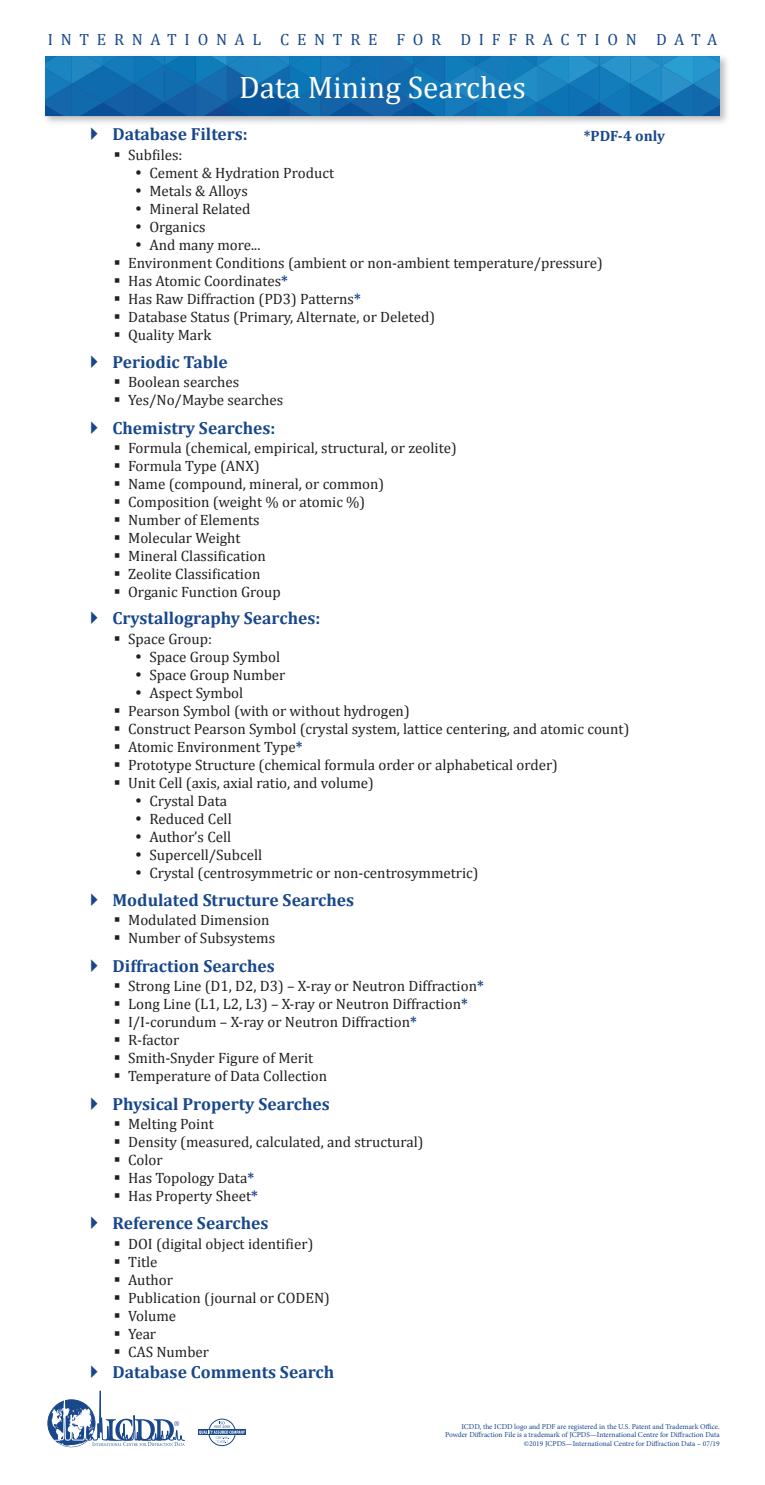
<style>
.page{position:relative;width:765px;height:1485px;background:#fff}
.page>*{position:absolute;margin:0;border:0;box-sizing:border-box;transform-origin:0 0}
.t1{font:31.25px "Cambria";color:#fff}
.t2{font:700 17.5px "Cambria";color:#18478c}
.t3{font:16.25px "Cambria";letter-spacing:.475em;color:#18478c}
.t4{font:15px "Cambria";color:#231f20}
.t5{font:700 15px "Cambria";color:#18478c}
.t6{font:7.5px/8.8px "Minion Pro";color:#18478c;text-align:right}
.s1{font-weight:700;color:#18478c}
</style>
<div class="page">
<div style="left:208px;top:1419px;width:28px;height:27px;border:1px solid #18478c;border-radius:50%"></div>
<div style="left:198px;top:1429px;width:48px;height:6px;background:#18478c"></div>
<svg style="left:199px;top:1421px;width:46px;height:22px"></svg>
<svg style="left:51px;top:1391px;width:134px;height:56px"></svg>
<div style="left:42px;top:53px;width:689px;height:74px;background:#231f20;opacity:.3"></div>
<svg style="left:45px;top:56px;width:675px;height:60px;background:#1473b3"></svg>
<p class="t3" style="left:48px;top:30px;width:671px">INTERNATIONAL CENTRE FOR DIFFRACTION DATA</p>
<h1 class="t1" style="left:239px;top:69px;width:288px">Data Mining Searches</h1>
<p class="t2" style="left:113px;top:122px;width:137px">Database Filters:</p>
<p class="t4" style="left:114px;top:146px;width:70px">▪ Subfiles:</p>
<p class="t4" style="left:135px;top:164px;width:201px">• Cement &amp; Hydration Product</p>
<p class="t4" style="left:135px;top:182px;width:114px">• Metals &amp; Alloys</p>
<p class="t4" style="left:135px;top:200px;width:117px">• Mineral Related</p>
<p class="t4" style="left:135px;top:218px;width:72px">• Organics</p>
<p class="t4" style="left:135px;top:236px;width:127px">• And many more...</p>
<p class="t4" style="left:114px;top:254px;width:491px">▪ Environment Conditions (ambient or non-ambient temperature/pressure)</p>
<p class="t4" style="left:114px;top:272px;width:176px">▪ Has Atomic Coordinates<span class="s1">*</span></p>
<p class="t4" style="left:114px;top:290px;width:249px">▪ Has Raw Diffraction (PD3) Patterns<span class="s1">*</span></p>
<p class="t4" style="left:114px;top:308px;width:323px">▪ Database Status (Primary, Alternate, or Deleted)</p>
<p class="t4" style="left:114px;top:326px;width:99px">▪ Quality Mark</p>
<p class="t2" style="left:113px;top:350px;width:117px">Periodic Table</p>
<p class="t4" style="left:114px;top:373px;width:127px">▪ Boolean searches</p>
<p class="t4" style="left:114px;top:391px;width:171px">▪ Yes/No/Maybe searches</p>
<p class="t2" style="left:113px;top:416px;width:164px">Chemistry Searches:</p>
<p class="t4" style="left:114px;top:439px;width:345px">▪ Formula (chemical, empirical, structural, or zeolite)</p>
<p class="t4" style="left:114px;top:457px;width:147px">▪ Formula Type (ANX)</p>
<p class="t4" style="left:114px;top:475px;width:272px">▪ Name (compound, mineral, or common)</p>
<p class="t4" style="left:114px;top:493px;width:253px">▪ Composition (weight % or atomic %)</p>
<p class="t4" style="left:114px;top:511px;width:147px">▪ Number of Elements</p>
<p class="t4" style="left:114px;top:529px;width:128px">▪ Molecular Weight</p>
<p class="t4" style="left:114px;top:547px;width:154px">▪ Mineral Classification</p>
<p class="t4" style="left:114px;top:565px;width:148px">▪ Zeolite Classification</p>
<p class="t4" style="left:114px;top:583px;width:169px">▪ Organic Function Group</p>
<p class="t2" style="left:113px;top:606px;width:209px">Crystallography Searches:</p>
<p class="t4" style="left:114px;top:630px;width:100px">▪ Space Group:</p>
<p class="t4" style="left:135px;top:648px;width:147px">• Space Group Symbol</p>
<p class="t4" style="left:135px;top:666px;width:152px">• Space Group Number</p>
<p class="t4" style="left:135px;top:684px;width:110px">• Aspect Symbol</p>
<p class="t4" style="left:114px;top:702px;width:298px">▪ Pearson Symbol (with or without hydrogen)</p>
<p class="t4" style="left:114px;top:720px;width:517px">▪ Construct Pearson Symbol (crystal system, lattice centering, and atomic count)</p>
<p class="t4" style="left:114px;top:738px;width:190px">▪ Atomic Environment Type<span class="s1">*</span></p>
<p class="t4" style="left:114px;top:756px;width:446px">▪ Prototype Structure (chemical formula order or alphabetical order)</p>
<p class="t4" style="left:114px;top:774px;width:262px">▪ Unit Cell (axis, axial ratio, and volume)</p>
<p class="t4" style="left:135px;top:792px;width:94px">• Crystal Data</p>
<p class="t4" style="left:135px;top:810px;width:98px">• Reduced Cell</p>
<p class="t4" style="left:135px;top:828px;width:98px">• Author’s Cell</p>
<p class="t4" style="left:135px;top:846px;width:129px">• Supercell/Subcell</p>
<p class="t4" style="left:135px;top:864px;width:345px">• Crystal (centrosymmetric or non-centrosymmetric)</p>
<p class="t2" style="left:113px;top:888px;width:243px">Modulated Structure Searches</p>
<p class="t4" style="left:114px;top:911px;width:157px">▪ Modulated Dimension</p>
<p class="t4" style="left:114px;top:929px;width:163px">▪ Number of Subsystems</p>
<p class="t2" style="left:113px;top:954px;width:164px">Diffraction Searches</p>
<p class="t4" style="left:114px;top:977px;width:372px">▪ Strong Line (D1, D2, D3) – X-ray or Neutron Diffraction<span class="s1">*</span></p>
<p class="t4" style="left:114px;top:995px;width:356px">▪ Long Line (L1, L2, L3) – X-ray or Neutron Diffraction<span class="s1">*</span></p>
<p class="t4" style="left:114px;top:1013px;width:305px">▪ I/I-corundum – X-ray or Neutron Diffraction<span class="s1">*</span></p>
<p class="t4" style="left:114px;top:1031px;width:67px">▪ R-factor</p>
<p class="t4" style="left:114px;top:1049px;width:201px">▪ Smith-Snyder Figure of Merit</p>
<p class="t4" style="left:114px;top:1067px;width:215px">▪ Temperature of Data Collection</p>
<p class="t2" style="left:113px;top:1091px;width:219px">Physical Property Searches</p>
<p class="t4" style="left:114px;top:1115px;width:102px">▪ Melting Point</p>
<p class="t4" style="left:114px;top:1133px;width:311px">▪ Density (measured, calculated, and structural)</p>
<p class="t4" style="left:114px;top:1151px;width:51px">▪ Color</p>
<p class="t4" style="left:114px;top:1169px;width:142px">▪ Has Topology Data<span class="s1">*</span></p>
<p class="t4" style="left:114px;top:1187px;width:146px">▪ Has Property Sheet<span class="s1">*</span></p>
<p class="t2" style="left:113px;top:1211px;width:158px">Reference Searches</p>
<p class="t4" style="left:114px;top:1235px;width:201px">▪ DOI (digital object identifier)</p>
<p class="t4" style="left:114px;top:1253px;width:45px">▪ Title</p>
<p class="t4" style="left:114px;top:1271px;width:61px">▪ Author</p>
<p class="t4" style="left:114px;top:1289px;width:218px">▪ Publication (journal or CODEN)</p>
<p class="t4" style="left:114px;top:1307px;width:64px">▪ Volume</p>
<p class="t4" style="left:114px;top:1325px;width:44px">▪ Year</p>
<p class="t4" style="left:114px;top:1343px;width:97px">▪ CAS Number</p>
<p class="t2" style="left:113px;top:1359px;width:223px">Database Comments Search</p>
<p class="t5" style="left:584px;top:125px;width:83px">*PDF-4 only</p>
<p class="t6" style="left:445px;top:1422px;width:276px">ICDD, the ICDD logo and PDF are registered in the U.S. Patent and Trademark Office.<br>Powder Diffraction File is a trademark of JCPDS—International Centre for Diffraction Data ©2019 JCPDS—International Centre for Diffraction Data – 07/19</p>
</div>
